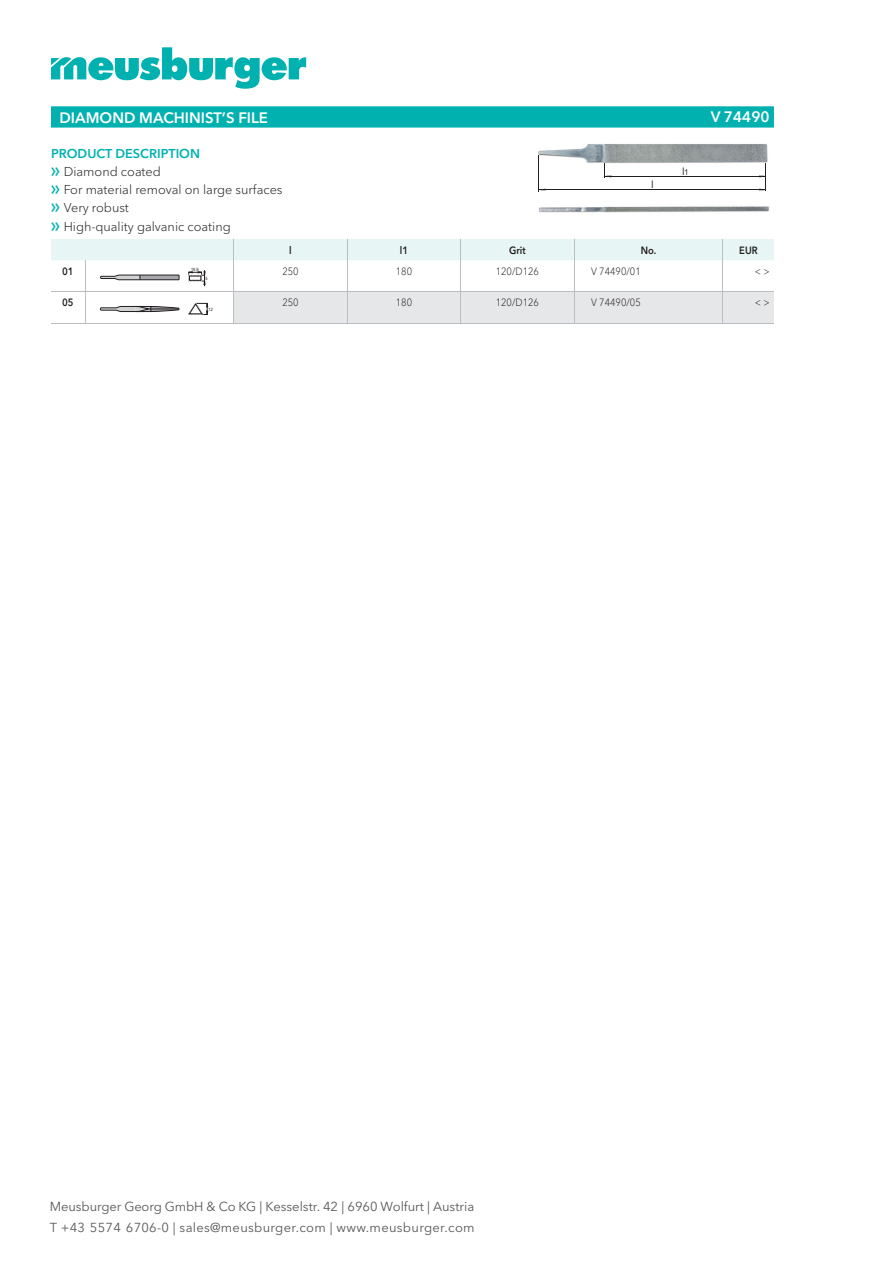
<style>
.page{position:relative;width:893px;height:1263px;background:#fff}
.page>*{position:absolute;margin:0;border:0;box-sizing:border-box;transform-origin:0 0}
.t1{font:600 15px "Avenir Next W1 G";color:#fff}
.t2{font:12.9px/20.7px "Avenir Next W1 G";color:#57585a}
.t3{font:300 12.75px/18px "Avenir Next W1 G";color:#231f20}
.t4{font:300 10.5px "Avenir Next W1 G";color:#231f20;scale:.9 1}
.t5{font:600 10.5px "Avenir Next W1 G";color:#231f20;scale:.9 1}
.t6{font:10.5px "Arial";color:#231f20;scale:.85 1}
.t7{font:4.5px "Arial";color:#231f20;scale:.85 1}
.s1{font-weight:600;color:#00b1b0}
.s2{font-family:"Meusburger Sonderzeichen";font-weight:400;color:#00b1b0}
.s3{font-size:8.25px}
</style>
<div class="page">
<svg style="left:51px;top:47px;width:255px;height:42px"></svg>
<svg style="left:51px;top:106px;width:723px;height:22px;background:#08b3b2"></svg>
<img style="left:538px;top:144px;width:231px;height:69px">
<hr style="left:539px;top:155px;width:1px;height:36px;background:#231f20">
<hr style="left:605px;top:176px;width:161px;height:1px;background:#231f20">
<svg style="left:605px;top:164px;width:6px;height:14px"></svg>
<svg style="left:759px;top:163px;width:8px;height:28px"></svg>
<hr style="left:539px;top:190px;width:227px;height:1px;background:#231f20">
<div style="left:235px;top:293px;width:539px;height:30px;background:#e6e7e9"></div>
<div style="left:51px;top:239px;width:723px;height:21px;background:#e7f5f4"></div>
<hr style="left:234px;top:260px;width:1px;height:32px;background:#bcbdc0">
<hr style="left:347px;top:260px;width:1px;height:32px;background:#bcbdc0">
<hr style="left:460px;top:260px;width:1px;height:32px;background:#bcbdc0">
<hr style="left:574px;top:260px;width:1px;height:32px;background:#bcbdc0">
<hr style="left:723px;top:260px;width:1px;height:32px;background:#bcbdc0">
<hr style="left:51px;top:292px;width:34px;height:1px;background:#bcbdc0">
<hr style="left:85px;top:292px;width:149px;height:1px;background:#bcbdc0">
<hr style="left:234px;top:292px;width:113px;height:1px;background:#bcbdc0">
<hr style="left:234px;top:292px;width:1px;height:31px;background:#bcbdc0">
<hr style="left:347px;top:292px;width:114px;height:1px;background:#bcbdc0">
<hr style="left:347px;top:292px;width:1px;height:31px;background:#bcbdc0">
<hr style="left:461px;top:292px;width:113px;height:1px;background:#bcbdc0">
<hr style="left:460px;top:292px;width:1px;height:31px;background:#bcbdc0">
<hr style="left:574px;top:292px;width:149px;height:1px;background:#bcbdc0">
<hr style="left:574px;top:292px;width:1px;height:31px;background:#bcbdc0">
<hr style="left:723px;top:292px;width:51px;height:1px;background:#bcbdc0">
<hr style="left:723px;top:292px;width:1px;height:31px;background:#bcbdc0">
<hr style="left:51px;top:323px;width:34px;height:1px;background:#bcbdc0">
<hr style="left:85px;top:323px;width:149px;height:1px;background:#bcbdc0">
<hr style="left:234px;top:323px;width:113px;height:1px;background:#bcbdc0">
<hr style="left:347px;top:323px;width:114px;height:1px;background:#bcbdc0">
<hr style="left:461px;top:323px;width:113px;height:1px;background:#bcbdc0">
<hr style="left:574px;top:323px;width:149px;height:1px;background:#bcbdc0">
<hr style="left:723px;top:323px;width:51px;height:1px;background:#bcbdc0">
<hr style="left:85px;top:260px;width:1px;height:32px;background:#bcbdc0">
<hr style="left:85px;top:292px;width:1px;height:31px;background:#bcbdc0">
<svg style="left:188px;top:270px;width:17px;height:16px"></svg>
<svg style="left:100px;top:275px;width:80px;height:5px"></svg>
<svg style="left:188px;top:303px;width:20px;height:12px"></svg>
<svg style="left:100px;top:306px;width:80px;height:6px"></svg>
<p class="t1" style="left:60px;top:108px;width:210px">DIAMOND MACHINIST’S FILE</p>
<p class="t1" style="left:711px;top:108px;width:60px">V 74490</p>
<p class="t3" style="left:51px;top:145px;width:233px"><span class="s1">PRODUCT DESCRIPTION<br></span><span class="s2">f</span> Diamond coated<br><span class="s2">f</span> For material removal on large surfaces <span class="s2">f</span> Very robust<br><span class="s2">f</span> High-quality galvanic coating</p>
<p class="t6" style="left:682px;top:164px;width:8px">l<span class="s3">1</span></p>
<p class="t6" style="left:651px;top:177px;width:4px">l</p>
<p class="t5" style="left:62px;top:264px;width:14px">01</p>
<p class="t5" style="left:62px;top:296px;width:14px">05</p>
<p class="t5" style="left:289px;top:244px;width:4px">l</p>
<p class="t5" style="left:400px;top:244px;width:11px">l1</p>
<p class="t5" style="left:509px;top:244px;width:20px">Grit</p>
<p class="t5" style="left:641px;top:244px;width:19px">No.</p>
<p class="t5" style="left:739px;top:244px;width:22px">EUR</p>
<p class="t7" style="left:191px;top:267px;width:10px">19.9</p>
<p class="t4" style="left:282px;top:265px;width:20px">250</p>
<p class="t4" style="left:396px;top:265px;width:20px">180</p>
<p class="t4" style="left:496px;top:265px;width:50px">120/D126</p>
<p class="t4" style="left:591px;top:265px;width:56px">V 74490/01</p>
<p class="t4" style="left:755px;top:265px;width:18px">&lt; &gt;</p>
<p class="t7" style="left:206px;top:275px;width:4px">5</p>
<p class="t7" style="left:209px;top:306px;width:7px">12</p>
<p class="t4" style="left:282px;top:296px;width:20px">250</p>
<p class="t4" style="left:396px;top:296px;width:20px">180</p>
<p class="t4" style="left:496px;top:296px;width:50px">120/D126</p>
<p class="t4" style="left:591px;top:296px;width:56px">V 74490/05</p>
<p class="t4" style="left:755px;top:296px;width:18px">&lt; &gt;</p>
<p class="t2" style="left:50px;top:1196px;width:426px">Meusburger Georg GmbH &amp; Co KG | Kesselstr. 42 | 6960 Wolfurt | Austria<br>T +43 5574 6706-0 | sales@meusburger.com | www.meusburger.com</p>
</div>
